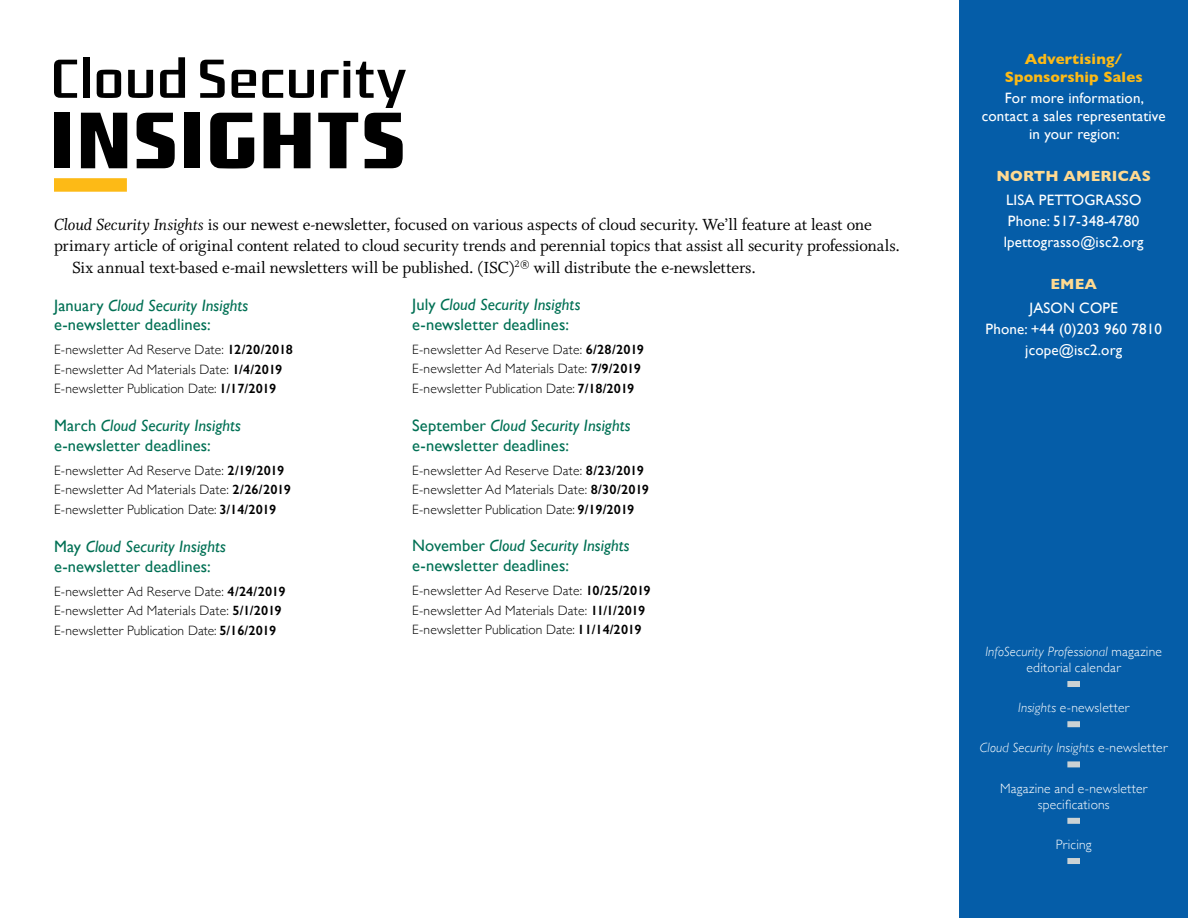
<style>
.page{position:relative;width:1188px;height:918px;background:#fff}
.page>*{position:absolute;margin:0;border:0;box-sizing:border-box;transform-origin:0 0}
.t1{font:500 78.75px "District OT";letter-spacing:-.005em;color:#000}
.t2{font:54px "District OT";letter-spacing:.005em;color:#000}
.t3{font:18px "Whitman Roman LF";letter-spacing:-.005em;color:#000}
.t4{font:16.5px/19.8px "Gill Sans";letter-spacing:.005em;color:#007054}
.t5{font:15px/21px "Gill Sans";letter-spacing:.01em;color:#fff;text-align:center}
.t6{font:700 15px/18px "Gill Sans";letter-spacing:.01em;color:#fdba16;text-align:center}
.t7{font:700 15px "Gill Sans";letter-spacing:.01em;color:#ffda91}
.t8{font:300 13.5px/19.5px "Gill Sans";letter-spacing:.015em;color:#000}
.t9{font:300 13.5px/16.2px "Gill Sans";letter-spacing:.015em;color:#fff;text-align:center}
.t10{font:italic 300 13.5px "Gill Sans";letter-spacing:.015em;color:#fff}
.s1{font-family:"Whitman Italic LF"}
.s2{font-family:"Whitney"}
.s3{font-style:italic}
.s4{font-weight:600}
.s5{font-style:normal}
</style>
<div class="page">
<div style="left:54px;top:178px;width:73px;height:14px;background:#fdba16"></div>
<div style="left:959px;top:0;width:229px;height:918px;background:#055da8"></div>
<div style="left:1067px;top:681px;width:13px;height:6px;background:#cbd2d4"></div>
<div style="left:1067px;top:721px;width:13px;height:6px;background:#cbd2d4"></div>
<div style="left:1067px;top:761px;width:13px;height:6px;background:#cbd2d4"></div>
<div style="left:1067px;top:818px;width:13px;height:6px;background:#cbd2d4"></div>
<div style="left:1067px;top:858px;width:13px;height:6px;background:#cbd2d4"></div>
<h2 class="t2" style="left:50px;top:47px;width:358px">Cloud Security</h2>
<h1 class="t1" style="left:48px;top:94px;width:360px">INSIGHTS</h1>
<h3 class="t3" style="left:54px;top:214px;width:819px"><span class="s1">Cloud Security Insights</span> is our newest e-newsletter, focused on various aspects of cloud security. We’ll feature at least one</h3>
<h3 class="t3" style="left:54px;top:236px;width:848px">primary article of original content related to cloud security trends and perennial topics that assist all security professionals.</h3>
<h3 class="t3" style="left:72px;top:257px;width:685px">Six annual text-based e-mail newsletters will be published. (ISC)<sup>2</sup><span class="s2">®</span> will distribute the e-newsletters.</h3>
<p class="t4" style="left:54px;top:295px;width:196px">January <span class="s3">Cloud Security Insights </span>e-newsletter deadlines:</p>
<p class="t8" style="left:54px;top:340px;width:240px">E-newsletter Ad Reserve Date: <span class="s4">12/20/2018<br></span>E-newsletter Ad Materials Date: <span class="s4">1/4/2019<br></span>E-newsletter Publication Date: <span class="s4">1/17/2019</span></p>
<p class="t4" style="left:54px;top:415px;width:189px">March <span class="s3">Cloud Security Insights </span>e-newsletter deadlines:</p>
<p class="t8" style="left:54px;top:460px;width:238px">E-newsletter Ad Reserve Date: <span class="s4">2/19/2019<br></span>E-newsletter Ad Materials Date: <span class="s4">2/26/2019<br></span>E-newsletter Publication Date: <span class="s4">3/14/2019</span></p>
<p class="t4" style="left:54px;top:536px;width:174px">May <span class="s3">Cloud Security Insights </span>e-newsletter deadlines:</p>
<p class="t8" style="left:54px;top:581px;width:233px">E-newsletter Ad Reserve Date: <span class="s4">4/24/2019<br></span>E-newsletter Ad Materials Date: <span class="s4">5/1/2019<br></span>E-newsletter Publication Date: <span class="s4">5/16/2019</span></p>
<p class="t4" style="left:412px;top:295px;width:170px">July <span class="s3">Cloud Security Insights </span>e-newsletter deadlines:</p>
<p class="t8" style="left:412px;top:339px;width:233px">E-newsletter Ad Reserve Date: <span class="s4">6/28/2019<br></span>E-newsletter Ad Materials Date: <span class="s4">7/9/2019<br></span>E-newsletter Publication Date: <span class="s4">7/18/2019</span></p>
<p class="t4" style="left:412px;top:415px;width:220px">September <span class="s3">Cloud Security Insights </span>e-newsletter deadlines:</p>
<p class="t8" style="left:412px;top:460px;width:238px">E-newsletter Ad Reserve Date: <span class="s4">8/23/2019<br></span>E-newsletter Ad Materials Date: <span class="s4">8/30/2019<br></span>E-newsletter Publication Date: <span class="s4">9/19/2019</span></p>
<p class="t4" style="left:412px;top:536px;width:219px">November <span class="s3">Cloud Security Insights </span>e-newsletter deadlines:</p>
<p class="t8" style="left:412px;top:580px;width:240px">E-newsletter Ad Reserve Date: <span class="s4">10/25/2019<br></span>E-newsletter Ad Materials Date: <span class="s4">11/1/2019<br></span>E-newsletter Publication Date: <span class="s4">11/14/2019</span></p>
<p class="t6" style="left:1005px;top:50px;width:140px">Advertising/<br>Sponsorship Sales</p>
<p class="t5" style="left:982px;top:89px;width:185px;line-height:18px">For more information, contact a sales representative in your region:</p>
<p class="t7" style="left:997px;top:164px;width:156px">NORTH AMERICAS</p>
<p class="t5" style="left:1004px;top:190px;width:142px;text-align:left">LISA PETTOGRASSO<br>Phone: 517-348-4780 lpettograsso@isc2.org</p>
<p class="t7" style="left:1050px;top:272px;width:48px">EMEA</p>
<p class="t5" style="left:986px;top:298px;width:178px">JASON COPE<br>Phone: +44 (0)203 960 7810 jcope@isc2.org</p>
<p class="t9" style="left:985px;top:643px;width:178px"><span class="s3">InfoSecurity Professional</span> magazine editorial calendar</p>
<p class="t9" style="left:1018px;top:699px;width:113px"><span class="s3">Insights</span> e-newsletter</p>
<p class="t10" style="left:980px;top:740px;width:189px">Cloud Security Insights <span class="s5">e-newsletter</span></p>
<p class="t9" style="left:1000px;top:779px;width:149px">Magazine and e-newsletter specifications</p>
<p class="t9" style="left:1056px;top:836px;width:37px">Pricing</p>
</div>
